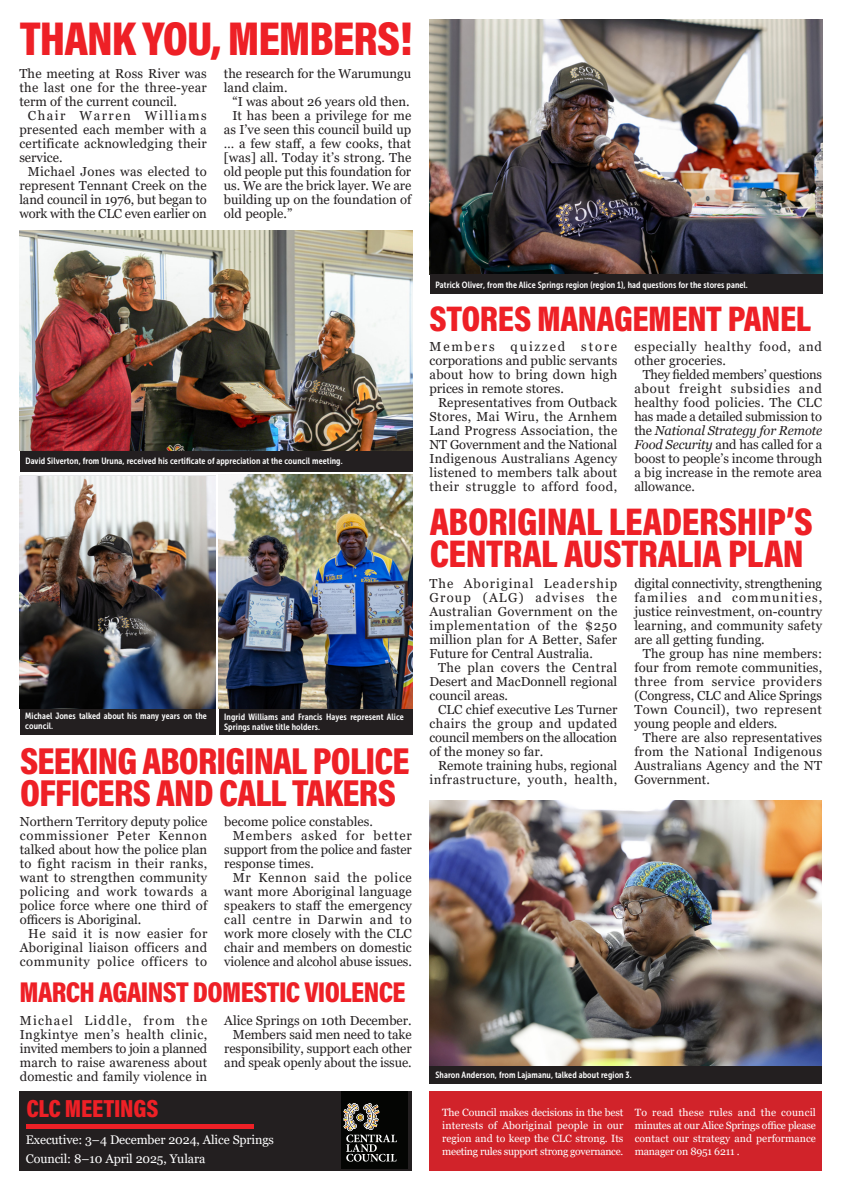
<style>
.page{position:relative;width:842px;height:1191px;background:#fff}
.page>*{position:absolute;margin:0;border:0;box-sizing:border-box;transform-origin:0 0}
.t1{font:900 48px "Acumin Pro Cond";letter-spacing:-.02em;color:#ee2026}
.t2{font:900 39px/32px "Acumin Pro Cond";letter-spacing:-.01em;color:#ee2026}
.t3{font:900 38px/32px "Acumin Pro Cond";letter-spacing:-.02em;color:#ee2026}
.t4{font:900 36px "Acumin Pro Cond";letter-spacing:-.01em;color:#ee2026}
.t5{font:900 29px "Acumin Pro Cond";letter-spacing:-.02em;color:#ee2026}
.t6{font:900 25px "Acumin Pro Cond";letter-spacing:-.01em;color:#ee2026}
.News_Body{font:13px/14px "Georgia";color:#231f20;text-align:justify}
.News_Body-2{font:13px/14px "Georgia";letter-spacing:.02em;color:#231f20;text-align:right}
.News_Body-3{font:13px/14px "Georgia";letter-spacing:.055em;color:#231f20}
.News_Body-4{font:12.5px "Georgia";letter-spacing:-.01em;color:#fff}
.News_Body-5{font:10.5px/13px "Georgia";letter-spacing:-.02em;color:#fff;text-align:justify}
.Captions{font:9px/10px "Museo Sans Cond 700";letter-spacing:.01em;color:#fff}
.s1{font-style:italic}
</style>
<div class="page">
<img style="left:430px;top:20px;width:392px;height:254px">
<div style="left:430px;top:274px;width:392px;height:20px;background:#231f20"></div>
<div style="left:429px;top:1091px;width:393px;height:80px;background:#d1232a"></div>
<div style="left:20px;top:1091px;width:392px;height:80px;background:#231f20"></div>
<hr style="left:27px;top:1124px;width:227px;height:4px;background:#ee2026">
<div style="left:341px;top:1091px;width:67px;height:77px;background:#040503"></div>
<svg style="left:343px;top:1103px;width:54px;height:58px"></svg>
<img style="left:219px;top:475px;width:193px;height:234px">
<div style="left:20px;top:449px;width:392px;height:23px;background:#231f20"></div>
<img style="left:430px;top:800px;width:392px;height:266px">
<img style="left:20px;top:230px;width:392px;height:220px">
<div style="left:20px;top:708px;width:195px;height:26px;background:#231f20"></div>
<img style="left:20px;top:476px;width:195px;height:232px">
<div style="left:219px;top:709px;width:193px;height:25px;background:#231f20"></div>
<div style="left:430px;top:1066px;width:392px;height:18px;background:#231f20"></div>
<h1 class="t1" style="left:20px;top:7px;width:394px">THANK YOU, MEMBERS!</h1>
<p class="News_Body" style="left:19px;top:67px;width:189px">The meeting at Ross River was the last one for the three-year term of the current council.</p>
<p class="News_Body" style="left:19px;top:109px;width:189px;text-indent:9px">Chair Warren Williams presented each member with a certificate acknowledging their service.</p>
<p class="News_Body" style="left:19px;top:165px;width:189px;text-indent:9px">Michael Jones was elected to represent Tennant Creek on the land council in 1976, but began to work with the CLC even earlier on</p>
<p class="News_Body" style="left:224px;top:67px;width:189px">the research for the Warumungu land claim.</p>
<p class="News_Body" style="left:232px;top:95px;width:179px">“I was about 26 years old then.</p>
<p class="News_Body" style="left:224px;top:109px;width:189px;text-indent:9px">It has been a privilege for me as I’ve seen this council build up … a few staff, a few cooks, that [was] all. Today it’s strong. The old people put this foundation for us. We are the brick layer. We are building up on the foundation of old people.”</p>
<p class="Captions" style="left:25px;top:456px;width:319px">David Silverton, from Uruna, received his certificate of appreciation at the council meeting.</p>
<p class="Captions" style="left:25px;top:711px;width:183px">Michael Jones talked about his many years on the council.</p>
<p class="Captions" style="left:224px;top:712px;width:181px">Ingrid Williams and Francis Hayes represent Alice<br>Springs native title holders.</p>
<h1 class="t3" style="left:20px;top:743px;width:391px">SEEKING ABORIGINAL POLICE<br>OFFICERS AND CALL TAKERS</h1>
<p class="News_Body" style="left:20px;top:814px;width:189px">Northern Territory deputy police commissioner Peter Kennon talked about how the police plan to fight racism in their ranks, want to strengthen community policing and work towards a police force where one third of officers is Aboriginal.</p>
<p class="News_Body" style="left:20px;top:926px;width:189px;text-indent:9px">He said it is now easier for Aboriginal liaison officers and community police officers to</p>
<p class="News_Body" style="left:224px;top:814px;width:150px">become police constables.</p>
<p class="News_Body" style="left:224px;top:828px;width:189px;text-indent:9px">Members asked for better support from the police and faster response times.</p>
<p class="News_Body" style="left:224px;top:870px;width:189px;text-indent:9px">Mr Kennon said the police want more Aboriginal language speakers to staff the emergency call centre in Darwin and to work more closely with the CLC chair and members on domestic violence and alcohol abuse issues.</p>
<h1 class="t5" style="left:20px;top:973px;width:387px">MARCH AGAINST DOMESTIC VIOLENCE</h1>
<p class="News_Body" style="left:20px;top:1013px;width:189px">Michael Liddle, from the Ingkintye men’s health clinic, invited members to join a planned march to raise awareness about domestic and family violence in</p>
<p class="News_Body" style="left:224px;top:1013px;width:189px">Alice Springs on 10th December.</p>
<p class="News_Body" style="left:224px;top:1027px;width:189px;text-indent:9px">Members said men need to take responsibility, support each other and speak openly about the issue.</p>
<h1 class="t6" style="left:27px;top:1092px;width:133px">CLC MEETINGS</h1>
<p class="News_Body-4" style="left:26px;top:1131px;width:250px">Executive: 3–4 December 2024, Alice Springs</p>
<p class="News_Body-4" style="left:26px;top:1150px;width:181px">Council: 8–10 April 2025, Yulara</p>
<p class="Captions" style="left:435px;top:279px;width:314px">Patrick Oliver, from the Alice Springs region (region 1), had questions for the stores panel.</p>
<h1 class="t4" style="left:429px;top:295px;width:383px">STORES MANAGEMENT PANEL</h1>
<p class="News_Body" style="left:429px;top:340px;width:189px">Members quizzed store corporations and public servants about how to bring down high prices in remote stores.</p>
<p class="News_Body" style="left:429px;top:396px;width:189px;text-indent:9px">Representatives from Outback Stores, Mai Wiru, the Arnhem Land Progress Association, the NT Government and the National Indigenous Australians Agency listened to members talk about their struggle to afford food,</p>
<p class="News_Body-3" style="left:634px;top:340px;width:189px">especially healthy food, and other groceries.</p>
<p class="News_Body" style="left:634px;top:368px;width:189px;text-indent:9px">They fielded members’ questions about freight subsidies and healthy food policies. The CLC has made a detailed submission to the <span class="s1">National Strategy for Remote Food Security</span> and has called for a boost to people’s income through a big increase in the remote area allowance.</p>
<h1 class="t2" style="left:430px;top:505px;width:384px">ABORIGINAL LEADERSHIP’S<br>CENTRAL AUSTRALIA PLAN</h1>
<p class="News_Body" style="left:429px;top:577px;width:189px">The Aboriginal Leadership Group (ALG) advises the Australian Government on the implementation of the $250 million plan for A Better, Safer Future for Central Australia.</p>
<p class="News_Body" style="left:429px;top:661px;width:189px;text-indent:9px">The plan covers the Central Desert and MacDonnell regional council areas.</p>
<p class="News_Body" style="left:429px;top:703px;width:189px;text-indent:9px">CLC chief executive Les Turner chairs the group and updated council members on the allocation of the money so far.</p>
<p class="News_Body-2" style="left:429px;top:759px;width:189px">Remote training hubs, regional infrastructure, youth, health,</p>
<p class="News_Body" style="left:634px;top:577px;width:189px">digital connectivity, strengthening families and communities, justice reinvestment, on-country learning, and community safety are all getting funding.</p>
<p class="News_Body" style="left:634px;top:647px;width:189px;text-indent:9px">The group has nine members: four from remote communities, three from service providers (Congress, CLC and Alice Springs Town Council), two represent young people and elders.</p>
<p class="News_Body" style="left:634px;top:731px;width:189px;text-indent:9px">There are also representatives from the National Indigenous Australians Agency and the NT Government.</p>
<p class="Captions" style="left:435px;top:1070px;width:198px">Sharon Anderson, from Lajamanu, talked about region 3.</p>
<p class="News_Body-5" style="left:442px;top:1105px;width:183px">The Council makes decisions in the best interests of Aboriginal people in our region and to keep the CLC strong. Its meeting rules support strong governance.</p>
<p class="News_Body-5" style="left:635px;top:1105px;width:183px">To read these rules and the council minutes at our Alice Springs office please contact our strategy and performance manager on 8951 6211 .</p>
</div>
